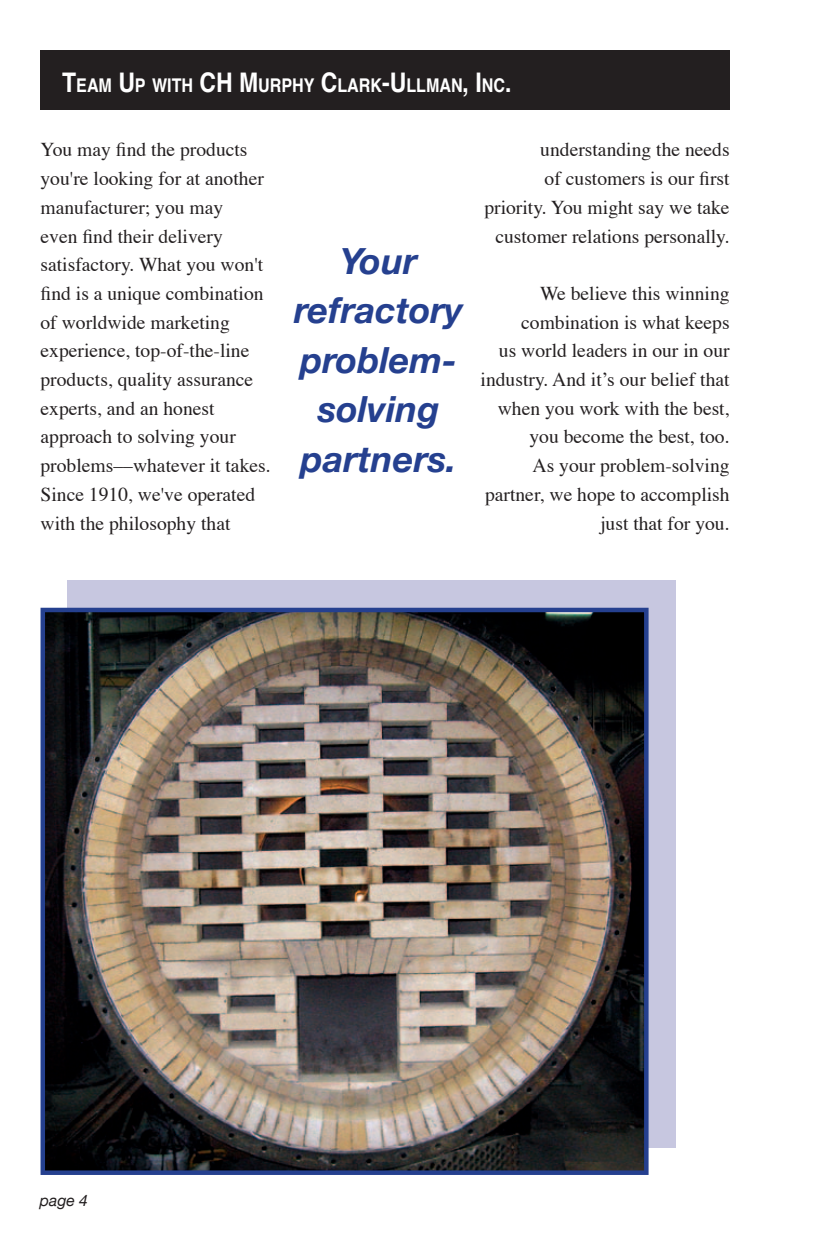
<style>
.page{position:relative;width:831px;height:1256px;background:#fff}
.page>*{position:absolute;margin:0;border:0;box-sizing:border-box;transform-origin:0 0}
.t1{font:italic 700 36px/49.5px "Helvetica Neue";color:#25408f;text-align:center}
.t2{font:19.57px/28.8px "Times";color:#231f20;text-align:right}
.t3{font:700 18.9px "Helvetica";color:#fff;scale:.85 1}
.t4{font:italic 15.75px "Helvetica Neue";color:#231f20}
.s1{font-size:27px}
</style>
<div class="page">
<div style="left:68px;top:580px;width:607px;height:568px;background:#c7c7e0"></div>
<div style="left:40px;top:51px;width:689px;height:59px;background:#231f20"></div>
<img style="left:45px;top:613px;width:598px;height:556px">
<div style="left:40px;top:608px;width:608px;height:566px;border:4px solid #25408f"></div>
<p class="t3" style="left:62px;top:68px;width:529px"><span class="s1">T</span>EAM <span class="s1">U</span>P WITH <span class="s1">CH M</span>URPHY <span class="s1">C</span>LARK<span class="s1">-U</span>LLMAN<span class="s1">, I</span>NC<span class="s1">.</span></p>
<p class="t2" style="left:40px;top:134px;width:231px;text-align:left">You may find the products you're looking for at another manufacturer; you may<br>even find their delivery satisfactory. What you won't find is a unique combination of worldwide marketing experience, top-of-the-line products, quality assurance experts, and an honest approach to solving your problems––whatever it takes.<br>Since 1910, we've operated with the philosophy that</p>
<h1 class="t1" style="left:294px;top:235px;width:170px">Your refractory problem&shy;solving partners.</h1>
<p class="t2" style="left:484px;top:134px;width:247px">understanding the needs<br>of customers is our first priority. You might say we take customer relations personally.</p>
<p class="t2" style="left:480px;top:277px;width:250px">We believe this winning combination is what keeps<br>us world leaders in our in our industry. And it’s our belief that when you work with the best, you become the best, too.<br>As your problem-solving partner, we hope to accomplish just that for you.</p>
<p class="t4" style="left:40px;top:1190px;width:50px">page 4</p>
</div>
